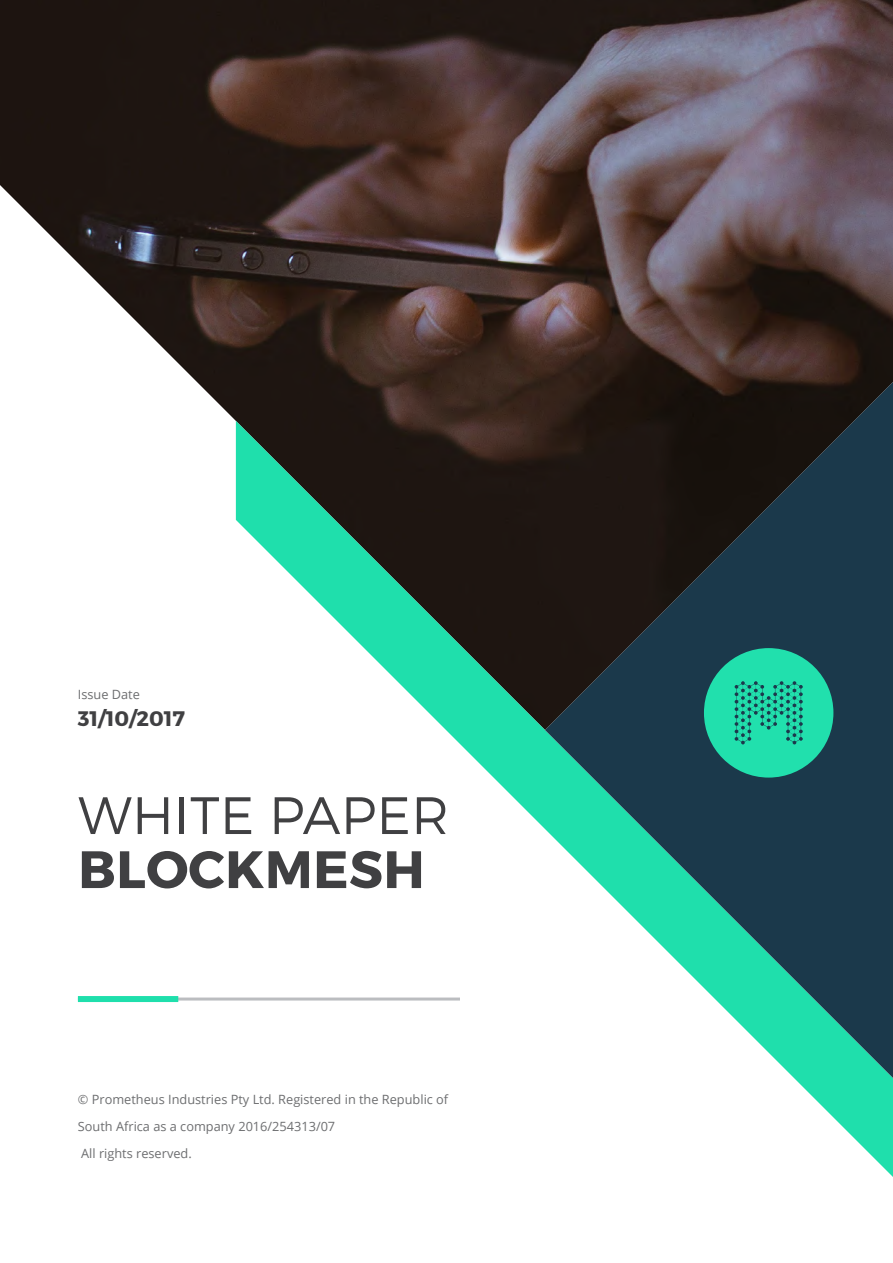
<style>
.page{position:relative;width:893px;height:1263px;background:#fff}
.page>*{position:absolute;margin:0;border:0;box-sizing:border-box;transform-origin:0 0}
.t1{font:300 52.5px "Montserrat";letter-spacing:.01em;color:#404042}
.t2{font:700 52.5px "Montserrat";letter-spacing:.01em;color:#404042}
.t3{font:700 21px "Montserrat";color:#404042}
.t4{font:12.75px/27px "Open Sans";color:#6d6e70}
</style>
<div class="page">
<img style="left:0;top:0;width:893px;height:520px">
<svg style="left:236px;top:421px;width:657px;height:756px"></svg>
<svg style="left:545px;top:382px;width:348px;height:696px;background:#3a5f5f"></svg>
<hr style="left:78px;top:997px;width:382px;height:3px;background:#bbbdc0">
<div style="left:78px;top:996px;width:100px;height:6px;background:#1fdfac"></div>
<div style="left:704px;top:648px;width:129px;height:129px;background:#21e0ad;border-radius:50%"></div>
<svg style="left:735px;top:681px;width:68px;height:63px"></svg>
<p class="t4" style="left:78px;top:680px;width:64px">Issue Date</p>
<h2 class="t3" style="left:78px;top:705px;width:109px">31/10/2017</h2>
<h1 class="t1" style="left:78px;top:783px;width:373px">WHITE PAPER</h1>
<h1 class="t2" style="left:78px;top:837px;width:348px">BLOCKMESH</h1>
<p class="t4" style="left:78px;top:1085px;width:372px">© Prometheus Industries Pty Ltd. Registered in the Republic of<br>South Africa as a company 2016/254313/07<br>All rights reserved.</p>
</div>
